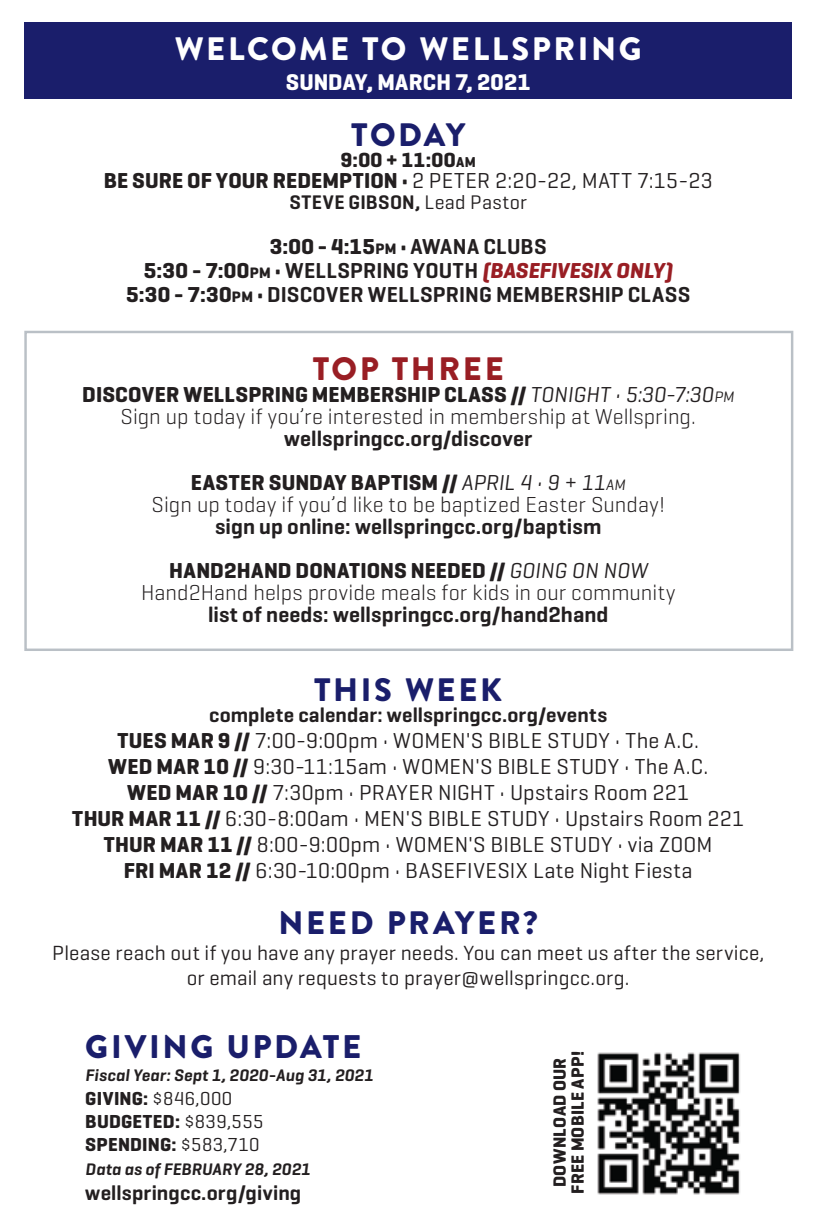
<style>
.page{position:relative;width:816px;height:1224px;background:#fff}
.page>*{position:absolute;margin:0;border:0;box-sizing:border-box;transform-origin:0 0}
.t1{font:900 32.6px "Brandon Grotesque";letter-spacing:.08em;color:#1a1e6b}
.t2{font:900 32.4px "Brandon Grotesque";letter-spacing:.08em;color:#1a1e6b}
.t3{font:900 32.4px "Brandon Grotesque";letter-spacing:.075em;color:#fff}
.t4{font:900 32.4px "Brandon Grotesque";letter-spacing:.08em;color:#991e24}
.t5{font:700 23.2px "Geogrotesque";letter-spacing:.005em;color:#fff}
.t6{font:22px/26px "Geogrotesque";letter-spacing:.015em;color:#231f20;text-align:center}
.t7{font:600 22px/24px "Geogrotesque";letter-spacing:.005em;color:#231f20;text-align:center}
.t8{font:300 22px/22px "Geogrotesque";letter-spacing:.005em;color:#231f20;text-align:center}
.t9{font:600 21px "Geogrotesque";letter-spacing:.005em;color:#231f20}
.t10{font:20.8px/25.4px "Geogrotesque";letter-spacing:.01em;color:#231f20;text-align:center}
.t11{font:600 20.8px "Geogrotesque";letter-spacing:.005em;color:#231f20}
.t12{font:700 20.8px "Geogrotesque";color:#231f20}
.t13{font:600 20px "Geogrotesque";letter-spacing:.02em;color:#231f20}
.t14{font:700 19.2px/23.4px "Geogrotesque";letter-spacing:.01em;color:#231f20}
.t15{font:700 18px/18px "Geogrotesque";letter-spacing:.015em;color:#231f20;text-align:center}
.t16{font:italic 600 17px "Geogrotesque";letter-spacing:.015em;color:#231f20}
.s1{font-size:14.6px}
.s2{font-weight:700}
.s3{font-weight:400}
.s4{font-weight:700;font-size:15.4px}
.s5{font-weight:700;font-style:italic;color:#991e24}
.s6{font-weight:400;font-style:italic}
.s7{font-weight:400;font-style:italic;font-size:15.4px}
</style>
<div class="page">
<div style="left:24px;top:22px;width:767px;height:77px;background:#1a1e6b"></div>
<div style="left:24px;top:331px;width:769px;height:320px;border:2px solid #bac0c6"></div>
<img style="left:597px;top:1052px;width:143px;height:143px">
<h2 class="t3" style="left:175px;top:26px;width:468px">WELCOME TO WELLSPRING</h2>
<p class="t5" style="left:286px;top:67px;width:246px">SUNDAY, MARCH 7, 2021</p>
<h2 class="t2" style="left:351px;top:112px;width:115px">TODAY</h2>
<p class="t12" style="left:340px;top:147px;width:137px">9:00 + 11:00<span class="s1">AM</span></p>
<p class="t6" style="left:104px;top:167px;width:610px"><span class="s2">BE SURE OF YOUR REDEMPTION •</span> 2 PETER 2:20-22, MATT 7:15-23</p>
<p class="t13" style="left:289px;top:189px;width:239px">STEVE GIBSON, <span class="s3">Lead Pastor</span></p>
<p class="t7" style="left:126px;top:234px;width:565px"><span class="s2">3:00 - 4:15</span><span class="s4">PM</span> <span class="s2">•</span> AWANA CLUBS<br><span class="s2">5:30 - 7:00</span><span class="s4">PM</span> <span class="s2">•</span> WELLSPRING YOUTH <span class="s5">(BASEFIVESIX ONLY)<br></span><span class="s2">5:30 - 7:30</span><span class="s4">PM</span> <span class="s2">•</span> DISCOVER WELLSPRING MEMBERSHIP CLASS</p>
<h2 class="t4" style="left:312px;top:346px;width:192px">TOP THREE</h2>
<p class="t8" style="left:82px;top:383px;width:653px"><span class="s2">DISCOVER WELLSPRING MEMBERSHIP CLASS //</span> <span class="s6">TONIGHT • 5:30-7:30</span><span class="s7">PM<br></span>Sign up today if you’re interested in membership at Wellspring.</p>
<p class="t7" style="left:191px;top:416px;width:436px;line-height:44px">wellspringcc.org/discover<br><span class="s2">EASTER SUNDAY BAPTISM //</span> <span class="s6">APRIL 4 • 9 + 11</span><span class="s7">AM</span></p>
<p class="t8" style="left:151px;top:493px;width:514px">Sign up today if you’d like to be baptized Easter Sunday!</p>
<p class="t7" style="left:169px;top:504px;width:479px;line-height:44px">sign up online: wellspringcc.org/baptism<br><span class="s2">HAND2HAND DONATIONS NEEDED //</span> <span class="s6">GOING ON NOW</span></p>
<p class="t8" style="left:141px;top:581px;width:535px">Hand2Hand helps provide meals for kids in our community</p>
<p class="t7" style="left:208px;top:602px;width:402px">list of needs: wellspringcc.org/hand2hand</p>
<h2 class="t2" style="left:314px;top:666px;width:189px">THIS WEEK</h2>
<p class="t11" style="left:209px;top:701px;width:399px">complete calendar: wellspringcc.org/events</p>
<p class="t6" style="left:72px;top:726px;width:673px"><span class="s2">TUES MAR 9 //</span> 7:00-9:00pm • WOMEN'S BIBLE STUDY • The A.C.<br><span class="s2">WED MAR 10 //</span> 9:30-11:15am • WOMEN'S BIBLE STUDY • The A.C.<br><span class="s2">WED MAR 10 //</span> 7:30pm • PRAYER NIGHT • Upstairs Room 221<br><span class="s2">THUR MAR 11 //</span> 6:30-8:00am • MEN'S BIBLE STUDY • Upstairs Room 221<br><span class="s2">THUR MAR 11 //</span> 8:00-9:00pm • WOMEN'S BIBLE STUDY • via ZOOM<br><span class="s2">FRI MAR 12 //</span> 6:30-10:00pm • BASEFIVESIX Late Night Fiesta</p>
<h2 class="t2" style="left:278px;top:900px;width:261px">NEED PRAYER?</h2>
<p class="t10" style="left:52px;top:939px;width:713px">Please reach out if you have any prayer needs. You can meet us after the service, or email any requests to prayer@wellspringcc.org.</p>
<h1 class="t1" style="left:85px;top:1023px;width:277px">GIVING UPDATE</h1>
<p class="t16" style="left:85px;top:1064px;width:289px">Fiscal Year: Sept 1, 2020-Aug 31, 2021</p>
<p class="t14" style="left:85px;top:1086px;width:179px">GIVING: <span class="s3">$846,000<br></span>BUDGETED: <span class="s3">$839,555<br></span>SPENDING: <span class="s3">$583,710</span></p>
<p class="t16" style="left:85px;top:1158px;width:226px">Data as of FEBRUARY 28, 2021</p>
<p class="t9" style="left:85px;top:1180px;width:217px">wellspringcc.org/giving</p>
<p class="t15" style="left:550px;top:1193px;width:144px;rotate:-90deg">DOWNLOAD OUR<br>FREE MOBILE APP!</p>
</div>
